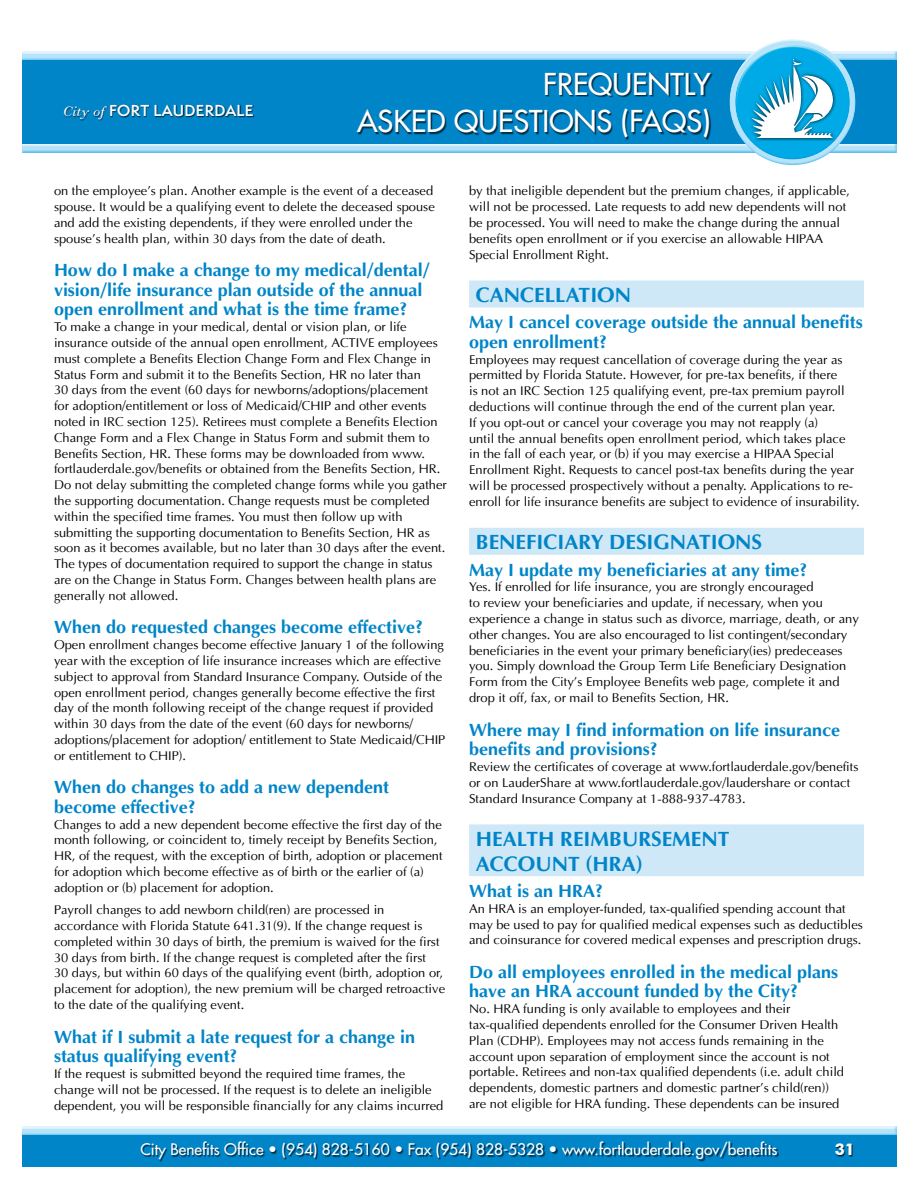
<style>
.page{position:relative;width:918px;height:1188px;background:#fff}
.page>*{position:absolute;margin:0;border:0;box-sizing:border-box;transform-origin:0 0}
.t1{font:29.25px/36.9px "Futura";color:#fff;text-align:right}
.t2{font:700 21px/24.8px "Ottawa";color:#0085c8}
.t3{font:700 18px/19.5px "Ottawa";color:#0085c8}
.t4{font:700 16.2px "Futura BT";color:#fff}
.t5{font:15.45px "Futura";color:#fff}
.t6{font:600 14.7px "Semplicita Pro";letter-spacing:.02em;color:#fff}
.t7{font:12.9px/15.8px "Ottawa Plain";color:#000}
.s1{font-family:"Bodoni";font-weight:400;font-style:italic}
</style>
<div class="page">
<div style="left:22px;top:56px;width:874px;height:92px;background:#0085c8"></div>
<div style="left:20px;top:49px;width:878px;height:10px;background:#fff;opacity:.75"></div>
<div style="left:20px;top:52px;width:878px;height:9px;background:#00aae6;opacity:.75"></div>
<div style="left:20px;top:142px;width:878px;height:10px;background:#0085c8"></div>
<div style="left:20px;top:144px;width:878px;height:10px;background:#00aae6;opacity:.75"></div>
<div style="left:22px;top:1131px;width:874px;height:35px;background:#0085c8"></div>
<div style="left:20px;top:1126px;width:877px;height:10px;background:#00aae6;opacity:.75"></div>
<div style="left:142px;top:1142px;width:637px;height:19px;background:#000;opacity:.65"></div>
<div style="left:835px;top:1144px;width:18px;height:13px;background:#000;opacity:.65"></div>
<div style="left:358px;top:72px;width:355px;height:68px;background:#000;opacity:.65"></div>
<div style="left:65px;top:104px;width:190px;height:16px;background:#000;opacity:.65"></div>
<div style="left:728px;top:38px;width:129px;height:76px;background:#fff;opacity:.75"></div>
<div style="left:728px;top:50px;width:129px;height:117px;background:#00aae6;opacity:.75"></div>
<div style="left:734px;top:44px;width:118px;height:69px;background:#fff;opacity:.75"></div>
<div style="left:734px;top:55px;width:118px;height:106px;background:#00aae6;opacity:.75"></div>
<div style="left:748px;top:55px;width:88px;height:86px;background:#000;opacity:.75"></div>
<svg style="left:752px;top:59px;width:81px;height:80px;background:#67c1e1"></svg>
<div style="left:469px;top:281px;width:395px;height:27px;background:#cfe8f8"></div>
<div style="left:469px;top:528px;width:395px;height:27px;background:#cfe8f8"></div>
<div style="left:469px;top:824px;width:395px;height:27px;background:#cfe8f8"></div>
<div style="left:469px;top:849px;width:395px;height:27px;background:#cfe8f8"></div>
<p class="t6" style="left:63px;top:99px;width:192px"><span class="s1">City of</span> FORT LAUDERDALE</p>
<h1 class="t1" style="left:357px;top:66px;width:355px">FREQUENTLY<br>ASKED QUESTIONS (FAQS)</h1>
<p class="t7" style="left:54px;top:183px;width:382px">on the employee’s plan. Another example is the event of a deceased spouse. It would be a qualifying event to delete the deceased spouse and add the existing dependents, if they were enrolled under the spouse’s health plan, within 30 days from the date of death.</p>
<h3 class="t3" style="left:54px;top:260px;width:377px">How do I make a change to my medical/dental/ vision/life insurance plan outside of the annual open enrollment and what is the time frame?</h3>
<p class="t7" style="left:54px;top:319px;width:394px">To make a change in your medical, dental or vision plan, or life insurance outside of the annual open enrollment, ACTIVE employees must complete a Benefits Election Change Form and Flex Change in Status Form and submit it to the Benefits Section, HR no later than<br>30 days from the event (60 days for newborns/adoptions/placement<br>for adoption/entitlement or loss of Medicaid/CHIP and other events noted in IRC section 125). Retirees must complete a Benefits Election Change Form and a Flex Change in Status Form and submit them to Benefits Section, HR. These forms may be downloaded from www. fortlauderdale.gov/benefits or obtained from the Benefits Section, HR.<br>Do not delay submitting the completed change forms while you gather the supporting documentation. Change requests must be completed within the specified time frames. You must then follow up with submitting the supporting documentation to Benefits Section, HR as soon as it becomes available, but no later than 30 days after the event.<br>The types of documentation required to support the change in status are on the Change in Status Form. Changes between health plans are generally not allowed.</p>
<h3 class="t3" style="left:54px;top:617px;width:371px">When do requested changes become effective?</h3>
<p class="t7" style="left:54px;top:637px;width:393px">Open enrollment changes become effective January 1 of the following year with the exception of life insurance increases which are effective subject to approval from Standard Insurance Company. Outside of the open enrollment period, changes generally become effective the first day of the month following receipt of the change request if provided within 30 days from the date of the event (60 days for newborns/ adoptions/placement for adoption/ entitlement to State Medicaid/CHIP or entitlement to CHIP).</p>
<h3 class="t3" style="left:54px;top:777px;width:337px">When do changes to add a new dependent become effective?</h3>
<p class="t7" style="left:54px;top:816px;width:390px">Changes to add a new dependent become effective the first day of the month following, or coincident to, timely receipt by Benefits Section, HR, of the request, with the exception of birth, adoption or placement for adoption which become effective as of birth or the earlier of (a) adoption or (b) placement for adoption.</p>
<p class="t7" style="left:54px;top:902px;width:393px">Payroll changes to add newborn child(ren) are processed in accordance with Florida Statute 641.31(9). If the change request is completed within 30 days of birth, the premium is waived for the first 30 days from birth. If the change request is completed after the first<br>30 days, but within 60 days of the qualifying event (birth, adoption or, placement for adoption), the new premium will be charged retroactive to the date of the qualifying event.</p>
<h3 class="t3" style="left:54px;top:1027px;width:363px">What if I submit a late request for a change in status qualifying event?</h3>
<p class="t7" style="left:54px;top:1066px;width:391px">If the request is submitted beyond the required time frames, the change will not be processed. If the request is to delete an ineligible dependent, you will be responsible financially for any claims incurred</p>
<p class="t7" style="left:469px;top:183px;width:382px">by that ineligible dependent but the premium changes, if applicable, will not be processed. Late requests to add new dependents will not be processed. You will need to make the change during the annual benefits open enrollment or if you exercise an allowable HIPAA Special Enrollment Right.</p>
<h2 class="t2" style="left:476px;top:282px;width:157px">CANCELLATION</h2>
<h3 class="t3" style="left:469px;top:312px;width:395px">May I cancel coverage outside the annual benefits open enrollment?</h3>
<p class="t7" style="left:469px;top:352px;width:392px">Employees may request cancellation of coverage during the year as permitted by Florida Statute. However, for pre-tax benefits, if there<br>is not an IRC Section 125 qualifying event, pre-tax premium payroll deductions will continue through the end of the current plan year.<br>If you opt-out or cancel your coverage you may not reapply (a)<br>until the annual benefits open enrollment period, which takes place in the fall of each year, or (b) if you may exercise a HIPAA Special Enrollment Right. Requests to cancel post-tax benefits during the year will be processed prospectively without a penalty. Applications to re&shy;enroll for life insurance benefits are subject to evidence of insurability.</p>
<h2 class="t2" style="left:476px;top:530px;width:288px">BENEFICIARY DESIGNATIONS</h2>
<h3 class="t3" style="left:469px;top:560px;width:340px">May I update my beneficiaries at any time?</h3>
<p class="t7" style="left:469px;top:579px;width:391px">Yes. If enrolled for life insurance, you are strongly encouraged<br>to review your beneficiaries and update, if necessary, when you experience a change in status such as divorce, marriage, death, or any other changes. You are also encouraged to list contingent/secondary beneficiaries in the event your primary beneficiary(ies) predeceases you. Simply download the Group Term Life Beneficiary Designation Form from the City’s Employee Benefits web page, complete it and drop it off, fax, or mail to Benefits Section, HR.</p>
<h3 class="t3" style="left:469px;top:720px;width:372px">Where may I find information on life insurance benefits and provisions?</h3>
<p class="t7" style="left:469px;top:759px;width:391px">Review the certificates of coverage at www.fortlauderdale.gov/benefits or on LauderShare at www.fortlauderdale.gov/laudershare or contact<br>Standard Insurance Company at 1-888-937-4783.</p>
<h2 class="t2" style="left:476px;top:826px;width:255px">HEALTH REIMBURSEMENT<br>ACCOUNT (HRA)</h2>
<h3 class="t3" style="left:469px;top:881px;width:135px">What is an HRA?</h3>
<p class="t7" style="left:469px;top:901px;width:395px">An HRA is an employer-funded, tax-qualified spending account that may be used to pay for qualified medical expenses such as deductibles and coinsurance for covered medical expenses and prescription drugs.</p>
<h3 class="t3" style="left:469px;top:962px;width:370px">Do all employees enrolled in the medical plans have an HRA account funded by the City?</h3>
<p class="t7" style="left:469px;top:1001px;width:377px">No. HRA funding is only available to employees and their tax-qualified dependents enrolled for the Consumer Driven Health Plan (CDHP). Employees may not access funds remaining in the account upon separation of employment since the account is not portable. Retirees and non-tax qualified dependents (i.e. adult child dependents, domestic partners and domestic partner’s child(ren)) are not eligible for HRA funding. These dependents can be insured</p>
<p class="t5" style="left:141px;top:1140px;width:638px">City Benefits Office • (954) 828-5160 • Fax (954) 828-5328 • www.fortlauderdale.gov/benefits</p>
<p class="t4" style="left:835px;top:1139px;width:22px">31</p>
</div>
